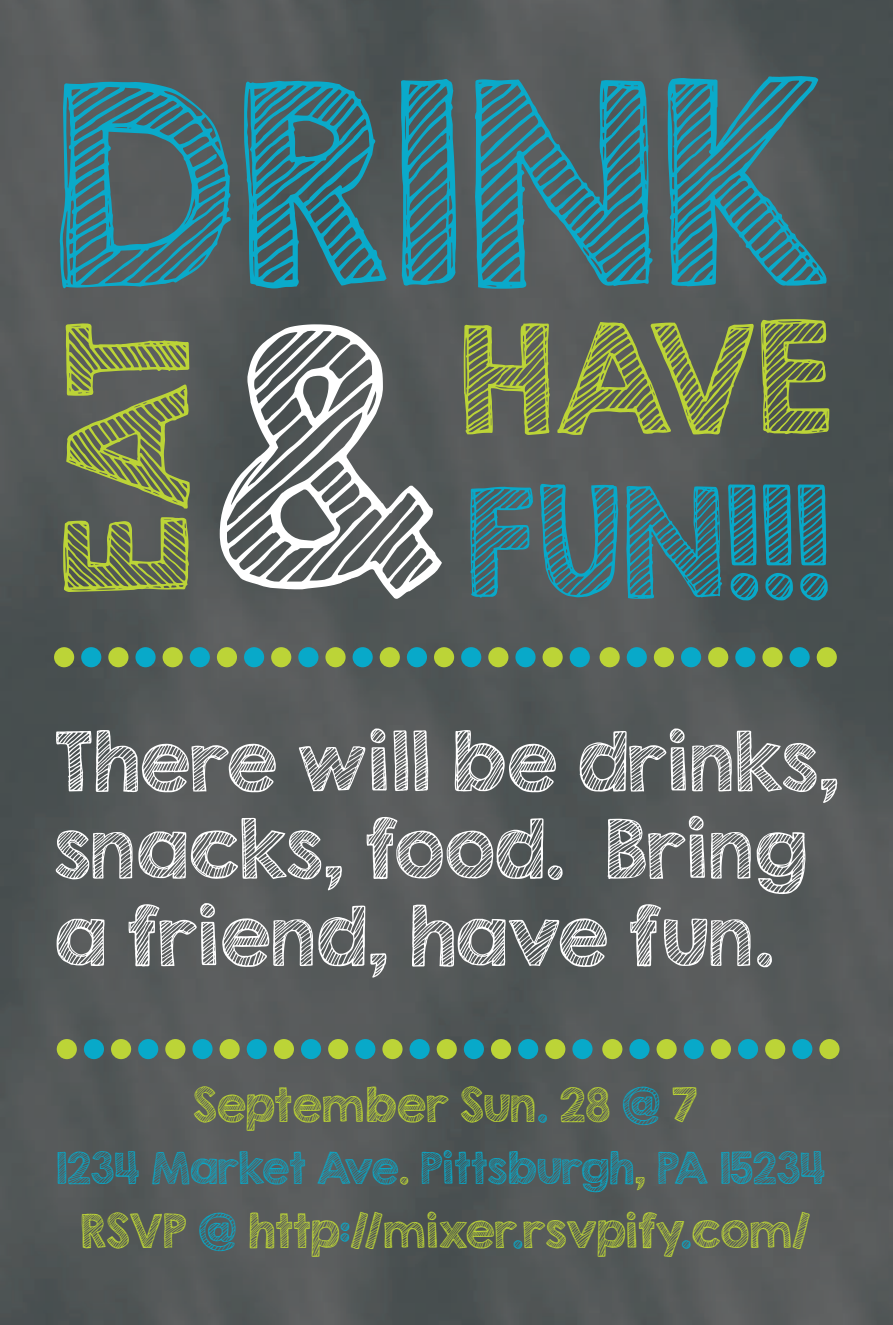
<style>
.page{position:relative;width:893px;height:1325px;background:#fff}
.page>*{position:absolute;margin:0;border:0;box-sizing:border-box;transform-origin:0 0}
.t1{font:337.2px "KG Second Chances Sketch";color:#fff}
.t2{font:252px "KG Second Chances Sketch";color:#0aaaca}
.t3{font:148.5px "KG Second Chances Sketch";color:#bcd437}
.t4{font:135.9px "KG Second Chances Sketch";color:#08a9c9}
.t5{font:135.9px "KG Second Chances Sketch";color:#bcd437}
.t6{font:72.6px/87.3px "KG Second Chances Sketch";color:#fff}
.t7{font:42px "KG Second Chances Sketch";color:#bcd437}
.t8{font:42px "KG Second Chances Sketch";color:#bbd434}
.t9{font:39px "KG Second Chances Sketch";color:#08a9c9}
.s1{color:#08a9c9}
.s2{color:#bcd437}
</style>
<div class="page">
<img style="left:0;top:0;width:891px;height:1323px">
<div style="left:54px;top:647px;width:20px;height:20px;background:#bcd437;border-radius:50%"></div>
<div style="left:81px;top:647px;width:20px;height:20px;background:#08a9c9;border-radius:50%"></div>
<div style="left:108px;top:647px;width:20px;height:20px;background:#bcd437;border-radius:50%"></div>
<div style="left:135px;top:647px;width:20px;height:20px;background:#08a9c9;border-radius:50%"></div>
<div style="left:162px;top:647px;width:21px;height:20px;background:#bcd437;border-radius:50%"></div>
<div style="left:190px;top:647px;width:20px;height:20px;background:#08a9c9;border-radius:50%"></div>
<div style="left:217px;top:647px;width:20px;height:20px;background:#bcd437;border-radius:50%"></div>
<div style="left:244px;top:647px;width:20px;height:20px;background:#08a9c9;border-radius:50%"></div>
<div style="left:271px;top:647px;width:20px;height:20px;background:#bcd437;border-radius:50%"></div>
<div style="left:298px;top:647px;width:20px;height:20px;background:#08a9c9;border-radius:50%"></div>
<div style="left:325px;top:647px;width:20px;height:20px;background:#bcd437;border-radius:50%"></div>
<div style="left:352px;top:647px;width:20px;height:20px;background:#08a9c9;border-radius:50%"></div>
<div style="left:379px;top:647px;width:20px;height:20px;background:#bcd437;border-radius:50%"></div>
<div style="left:406px;top:647px;width:21px;height:20px;background:#08a9c9;border-radius:50%"></div>
<div style="left:434px;top:647px;width:20px;height:20px;background:#bcd437;border-radius:50%"></div>
<div style="left:461px;top:647px;width:20px;height:20px;background:#08a9c9;border-radius:50%"></div>
<div style="left:488px;top:647px;width:20px;height:20px;background:#bcd437;border-radius:50%"></div>
<div style="left:515px;top:647px;width:20px;height:20px;background:#08a9c9;border-radius:50%"></div>
<div style="left:542px;top:647px;width:20px;height:20px;background:#bcd437;border-radius:50%"></div>
<div style="left:569px;top:647px;width:20px;height:20px;background:#08a9c9;border-radius:50%"></div>
<div style="left:599px;top:647px;width:20px;height:20px;background:#bcd437;border-radius:50%"></div>
<div style="left:626px;top:647px;width:20px;height:20px;background:#08a9c9;border-radius:50%"></div>
<div style="left:653px;top:647px;width:20px;height:20px;background:#bcd437;border-radius:50%"></div>
<div style="left:680px;top:647px;width:20px;height:20px;background:#08a9c9;border-radius:50%"></div>
<div style="left:707px;top:647px;width:21px;height:20px;background:#bcd437;border-radius:50%"></div>
<div style="left:735px;top:647px;width:20px;height:20px;background:#08a9c9;border-radius:50%"></div>
<div style="left:762px;top:647px;width:20px;height:20px;background:#bcd437;border-radius:50%"></div>
<div style="left:789px;top:647px;width:20px;height:20px;background:#08a9c9;border-radius:50%"></div>
<div style="left:816px;top:647px;width:20px;height:20px;background:#bcd437;border-radius:50%"></div>
<div style="left:57px;top:1038px;width:20px;height:20px;background:#bcd437;border-radius:50%"></div>
<div style="left:84px;top:1038px;width:20px;height:20px;background:#08a9c9;border-radius:50%"></div>
<div style="left:111px;top:1038px;width:20px;height:20px;background:#bcd437;border-radius:50%"></div>
<div style="left:138px;top:1038px;width:20px;height:20px;background:#08a9c9;border-radius:50%"></div>
<div style="left:165px;top:1038px;width:20px;height:20px;background:#bcd437;border-radius:50%"></div>
<div style="left:192px;top:1038px;width:20px;height:20px;background:#08a9c9;border-radius:50%"></div>
<div style="left:219px;top:1038px;width:20px;height:20px;background:#bcd437;border-radius:50%"></div>
<div style="left:246px;top:1038px;width:21px;height:20px;background:#08a9c9;border-radius:50%"></div>
<div style="left:274px;top:1038px;width:20px;height:20px;background:#bcd437;border-radius:50%"></div>
<div style="left:301px;top:1038px;width:20px;height:20px;background:#08a9c9;border-radius:50%"></div>
<div style="left:328px;top:1038px;width:20px;height:20px;background:#bcd437;border-radius:50%"></div>
<div style="left:355px;top:1038px;width:20px;height:20px;background:#08a9c9;border-radius:50%"></div>
<div style="left:382px;top:1038px;width:20px;height:20px;background:#bcd437;border-radius:50%"></div>
<div style="left:409px;top:1038px;width:20px;height:20px;background:#08a9c9;border-radius:50%"></div>
<div style="left:436px;top:1038px;width:20px;height:20px;background:#bcd437;border-radius:50%"></div>
<div style="left:463px;top:1038px;width:20px;height:20px;background:#08a9c9;border-radius:50%"></div>
<div style="left:490px;top:1038px;width:21px;height:20px;background:#bcd437;border-radius:50%"></div>
<div style="left:518px;top:1038px;width:20px;height:20px;background:#08a9c9;border-radius:50%"></div>
<div style="left:545px;top:1038px;width:20px;height:20px;background:#bcd437;border-radius:50%"></div>
<div style="left:572px;top:1038px;width:20px;height:20px;background:#08a9c9;border-radius:50%"></div>
<div style="left:602px;top:1038px;width:20px;height:20px;background:#bcd437;border-radius:50%"></div>
<div style="left:629px;top:1038px;width:20px;height:20px;background:#08a9c9;border-radius:50%"></div>
<div style="left:656px;top:1038px;width:20px;height:20px;background:#bcd437;border-radius:50%"></div>
<div style="left:683px;top:1038px;width:20px;height:20px;background:#08a9c9;border-radius:50%"></div>
<div style="left:710px;top:1038px;width:20px;height:20px;background:#bcd437;border-radius:50%"></div>
<div style="left:737px;top:1038px;width:20px;height:20px;background:#08a9c9;border-radius:50%"></div>
<div style="left:764px;top:1038px;width:20px;height:20px;background:#bcd437;border-radius:50%"></div>
<div style="left:791px;top:1038px;width:21px;height:20px;background:#08a9c9;border-radius:50%"></div>
<div style="left:819px;top:1038px;width:20px;height:20px;background:#bcd437;border-radius:50%"></div>
<h2 class="t2" style="left:55px;top:23px;width:780px">DRINK</h2>
<h3 class="t3" style="left:34px;top:597px;width:280px;rotate:-90deg">EAT</h3>
<h1 class="t1" style="left:212px;top:243px;width:240px">&amp;</h1>
<h3 class="t5" style="left:460px;top:292px;width:376px">HAVE</h3>
<h3 class="t4" style="left:465px;top:455px;width:366px">FUN!!!</h3>
<p class="t6" style="left:54px;top:717px;width:786px">There will be drinks, snacks, food. Bring a friend, have fun.</p>
<p class="t8" style="left:194px;top:1078px;width:504px">September Sun<span class="s1">.</span> 28 <span class="s1">@</span> 7</p>
<p class="t9" style="left:57px;top:1143px;width:770px">1234 Market Ave<span class="s2">.</span> Pittsburgh<span class="s2">,</span> PA 15234</p>
<p class="t7" style="left:81px;top:1203px;width:731px">RSVP <span class="s1">@</span> http<span class="s1">:</span>//mixer<span class="s1">.</span>rsvpify<span class="s1">.</span>com/</p>
</div>
